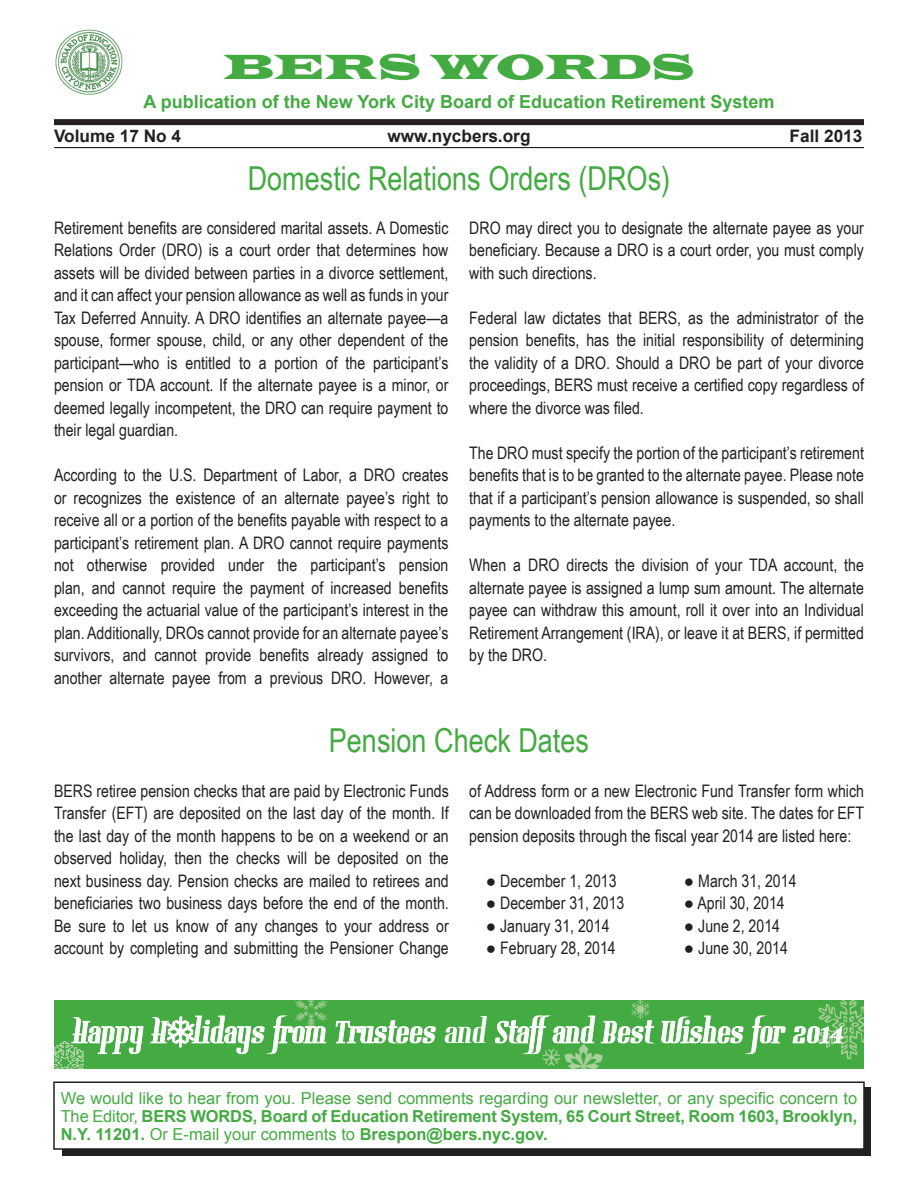
<style>
.page{position:relative;width:918px;height:1188px;background:#fff}
.page>*{position:absolute;margin:0;border:0;box-sizing:border-box;transform-origin:0 0}
.t1{font:45px "WW Flakes";color:#bedbb3}
.t2{font:45px "WW Flakes";color:#a8d09b}
.t3{font:37.5px "WW Flakes";color:#a8d09b}
.t4{font:36px "Latin Wide";color:#44aa42}
.t5{font:34.5px "Gladifilthefte";color:#fff}
.Headline1{font:33px "Arial Narrow";color:#44aa42}
.t6{font:21px "WW Flakes";color:#a8d09b}
.t7{font:700 18px "Arial";color:#44aa42}
.BodyCopy_1{font:17.25px/22.5px "Arial Narrow";color:#231f20;text-align:justify}
.t8{font:700 17.25px "Arial";color:#231f20}
.t9{font:16.5px/18px "Arial";color:#44aa42;text-align:justify}
.s1{font-family:"WW Flakes";font-size:70.5px;color:#a1cc94}
.s2{font-weight:700}
</style>
<div class="page">
<hr style="left:54px;top:147px;width:810px;height:1px;background:#231f20">
<div style="left:54px;top:119px;width:810px;height:6px;background:#231f20"></div>
<div style="left:62px;top:1088px;width:809px;height:68px;background:#231f20"></div>
<img style="left:55px;top:29px;width:68px;height:66px">
<div style="left:54px;top:1082px;width:810px;height:67px;background:#fff"></div>
<div style="left:53px;top:1082px;width:812px;height:68px;border:2px solid #231f20"></div>
<div style="left:54px;top:1000px;width:810px;height:68px;background:#44aa42"></div>
<svg style="left:71px;top:1017px;width:73px;height:37px"></svg>
<svg style="left:150px;top:1015px;width:177px;height:39px"></svg>
<svg style="left:335px;top:1020px;width:101px;height:24px"></svg>
<svg style="left:495px;top:1015px;width:159px;height:39px"></svg>
<svg style="left:661px;top:1015px;width:125px;height:39px"></svg>
<svg style="left:792px;top:1025px;width:51px;height:19px"></svg>
<h3 class="t4" style="left:223px;top:45px;width:473px">BERS WORDS</h3>
<p class="t7" style="left:144px;top:89px;width:632px">A publication of the New York City Board of Education Retirement System</p>
<p class="t8" style="left:54px;top:125px;width:129px">Volume 17 No 4</p>
<p class="t8" style="left:387px;top:125px;width:145px">www.nycbers.org</p>
<p class="t8" style="left:790px;top:125px;width:74px">Fall 2013</p>
<p class="Headline1" style="left:248px;top:154px;width:424px">Domestic Relations Orders (DROs)</p>
<p class="BodyCopy_1" style="left:54px;top:216px;width:396px">Retirement benefits are considered marital assets. A Domestic Relations Order (DRO) is a court order that determines how assets will be divided between parties in a divorce settlement, and it can affect your pension allowance as well as funds in your Tax Deferred Annuity. A DRO identifies an alternate payee—a spouse, former spouse, child, or any other dependent of the participant—who is entitled to a portion of the participant’s pension or TDA account. If the alternate payee is a minor, or deemed legally incompetent, the DRO can require payment to their legal guardian.</p>
<p class="BodyCopy_1" style="left:54px;top:464px;width:396px">According to the U.S. Department of Labor, a DRO creates or recognizes the existence of an alternate payee’s right to receive all or a portion of the benefits payable with respect to a participant’s retirement plan. A DRO cannot require payments not otherwise provided under the participant’s pension plan, and cannot require the payment of increased benefits exceeding the actuarial value of the participant’s interest in the plan. Additionally, DROs cannot provide for an alternate payee’s survivors, and cannot provide benefits already assigned to another alternate payee from a previous DRO. However, a</p>
<p class="BodyCopy_1" style="left:469px;top:216px;width:396px">DRO may direct you to designate the alternate payee as your beneficiary. Because a DRO is a court order, you must comply with such directions.</p>
<p class="BodyCopy_1" style="left:469px;top:306px;width:396px">Federal law dictates that BERS, as the administrator of the pension benefits, has the initial responsibility of determining the validity of a DRO. Should a DRO be part of your divorce proceedings, BERS must receive a certified copy regardless of where the divorce was filed.</p>
<p class="BodyCopy_1" style="left:469px;top:441px;width:396px">The DRO must specify the portion of the participant’s retirement benefits that is to be granted to the alternate payee. Please note that if a participant’s pension allowance is suspended, so shall payments to the alternate payee.</p>
<p class="BodyCopy_1" style="left:469px;top:554px;width:396px">When a DRO directs the division of your TDA account, the alternate payee is assigned a lump sum amount. The alternate payee can withdraw this amount, roll it over into an Individual Retirement Arrangement (IRA), or leave it at BERS, if permitted by the DRO.</p>
<p class="Headline1" style="left:329px;top:716px;width:262px">Pension Check Dates</p>
<p class="BodyCopy_1" style="left:54px;top:779px;width:396px">BERS retiree pension checks that are paid by Electronic Funds Transfer (EFT) are deposited on the last day of the month. If the last day of the month happens to be on a weekend or an observed holiday, then the checks will be deposited on the next business day. Pension checks are mailed to retirees and beneficiaries two business days before the end of the month.<br>Be sure to let us know of any changes to your address or account by completing and submitting the Pensioner Change</p>
<p class="BodyCopy_1" style="left:469px;top:779px;width:397px">of Address form or a new Electronic Fund Transfer form which can be downloaded from the BERS web site. The dates for EFT pension deposits through the fiscal year 2014 are listed here:</p>
<p class="BodyCopy_1" style="left:486px;top:869px;width:132px">● December 1, 2013</p>
<p class="BodyCopy_1" style="left:486px;top:891px;width:140px">● December 31, 2013</p>
<p class="BodyCopy_1" style="left:486px;top:914px;width:125px">● January 31, 2014</p>
<p class="BodyCopy_1" style="left:486px;top:936px;width:131px">● February 28, 2014</p>
<p class="BodyCopy_1" style="left:684px;top:869px;width:114px">● March 31, 2014</p>
<p class="BodyCopy_1" style="left:684px;top:891px;width:102px">● April 30, 2014</p>
<p class="BodyCopy_1" style="left:684px;top:914px;width:98px">● June 2, 2014</p>
<p class="BodyCopy_1" style="left:684px;top:936px;width:106px">● June 30, 2014</p>
<p class="t5" style="left:76px;top:1011px;width:805px">Happy H<sub>%</sub>lidays from Trustees and Staff and Best Wishes for 2014<span class="s1">-</span></p>
<p class="t3" style="left:295px;top:994px;width:34px">(</p>
<p class="t6" style="left:632px;top:999px;width:19px">Q</p>
<p class="t1" style="left:45px;top:1044px;width:41px">=</p>
<p class="t2" style="left:564px;top:1048px;width:41px">o</p>
<p class="t6" style="left:542px;top:1046px;width:20px">'</p>
<p class="t9" style="left:61px;top:1089px;width:798px">We would like to hear from you. Please send comments regarding our newsletter, or any specific concern to The Editor, <span class="s2">BERS WORDS, Board of Education Retirement System, 65 Court Street, Room 1603, Brooklyn, N.Y. 11201.</span> Or E-mail your comments to <span class="s2">Brespon@bers.nyc.gov.</span></p>
</div>
